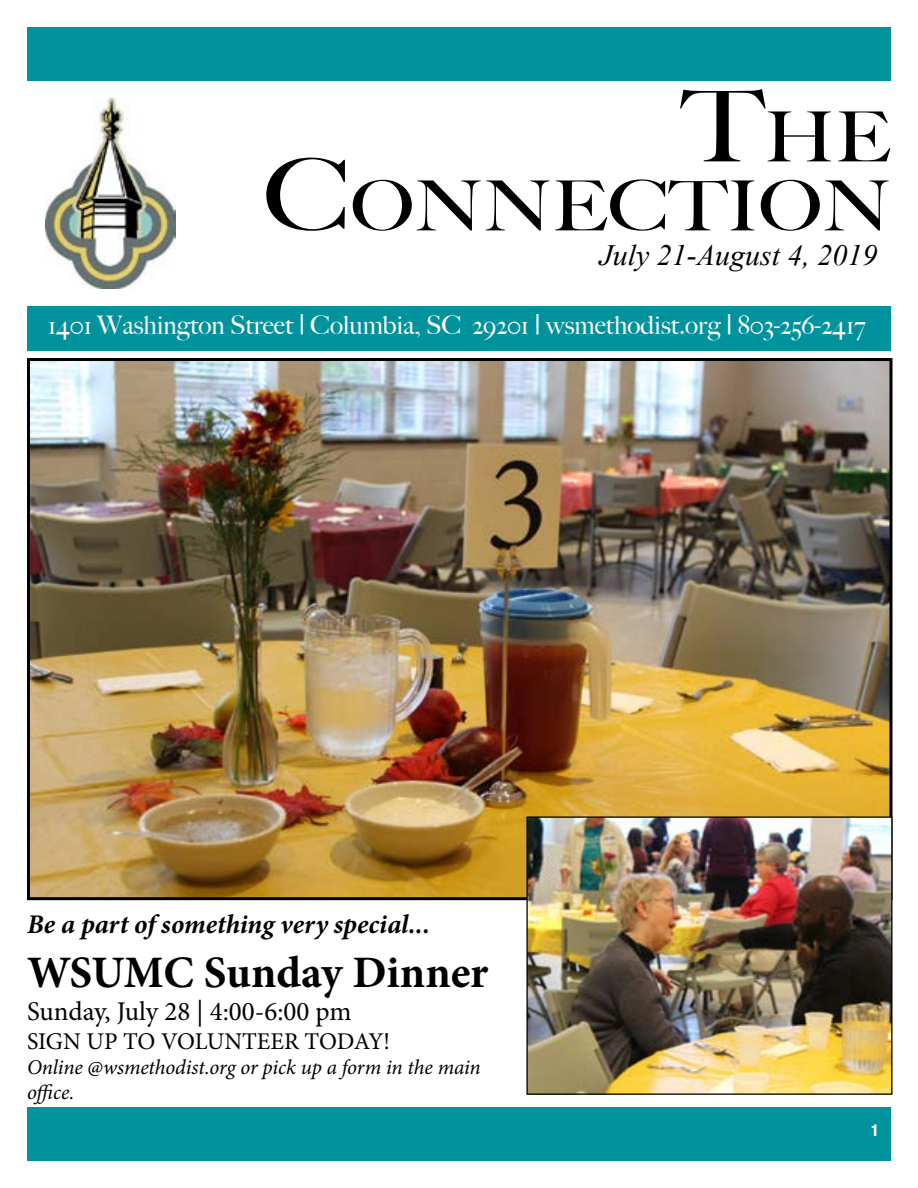
<style>
.page{position:relative;width:918px;height:1188px;background:#fff}
.page>*{position:absolute;margin:0;border:0;box-sizing:border-box;transform-origin:0 0}
.t1{font:500 69.3px/69px "Big Caslon";color:#000;text-align:right;scale:1.14 1}
.t2{font:700 45px "Minion Pro";letter-spacing:-.005em;color:#000}
.t3{font:italic 29.4px "Times New Roman";color:#000}
.t4{font:italic 700 27px "Minion Pro";color:#000}
.t5{font:27px "Minion Pro";color:#000}
.t6{font:500 25.5px "Big Caslon";color:#fff}
.t7{font:24px "Minion Pro";letter-spacing:-.01em;color:#000}
.t8{font:italic 21px/25.2px "Minion Pro";letter-spacing:-.01em;color:#000}
.t9{font:700 condensed 16.5px "Helvetica Neue";color:#fff}
.s1{font-size:99px}
</style>
<div class="page">
<div style="left:27px;top:27px;width:864px;height:54px;background:#00939d"></div>
<div style="left:27px;top:1107px;width:864px;height:54px;background:#00939d"></div>
<img style="left:45px;top:99px;width:130px;height:190px">
<div style="left:27px;top:307px;width:864px;height:44px;background:#00939d"></div>
<img style="left:31px;top:362px;width:857px;height:534px">
<div style="left:27px;top:358px;width:865px;height:542px;border:3px solid #000"></div>
<img style="left:528px;top:818px;width:363px;height:275px">
<div style="left:526px;top:816px;width:367px;height:279px;border:1px solid #000"></div>
<h1 class="t1" style="left:263px;top:100px;width:552px"><span class="s1">T</span>HE<br><span class="s1">C</span>ONNECTION</h1>
<p class="t3" style="left:599px;top:235px;width:280px">July 21-August 4, 2019</p>
<p class="t6" style="left:48px;top:304px;width:819px">1401 Washington Street | Columbia, SC 29201 | wsmethodist.org | 803-256-2417</p>
<p class="t4" style="left:27px;top:905px;width:404px">Be a part of something very special...</p>
<h2 class="t2" style="left:27px;top:941px;width:463px">WSUMC Sunday Dinner</h2>
<p class="t5" style="left:27px;top:993px;width:326px">Sunday, July 28 | 4:00-6:00 pm</p>
<p class="t7" style="left:27px;top:1025px;width:365px">SIGN UP TO VOLUNTEER TODAY!</p>
<p class="t8" style="left:27px;top:1054px;width:455px">Online @wsmethodist.org or pick up a form in the main office.</p>
<p class="t9" style="left:871px;top:1117px;width:9px">1</p>
</div>
